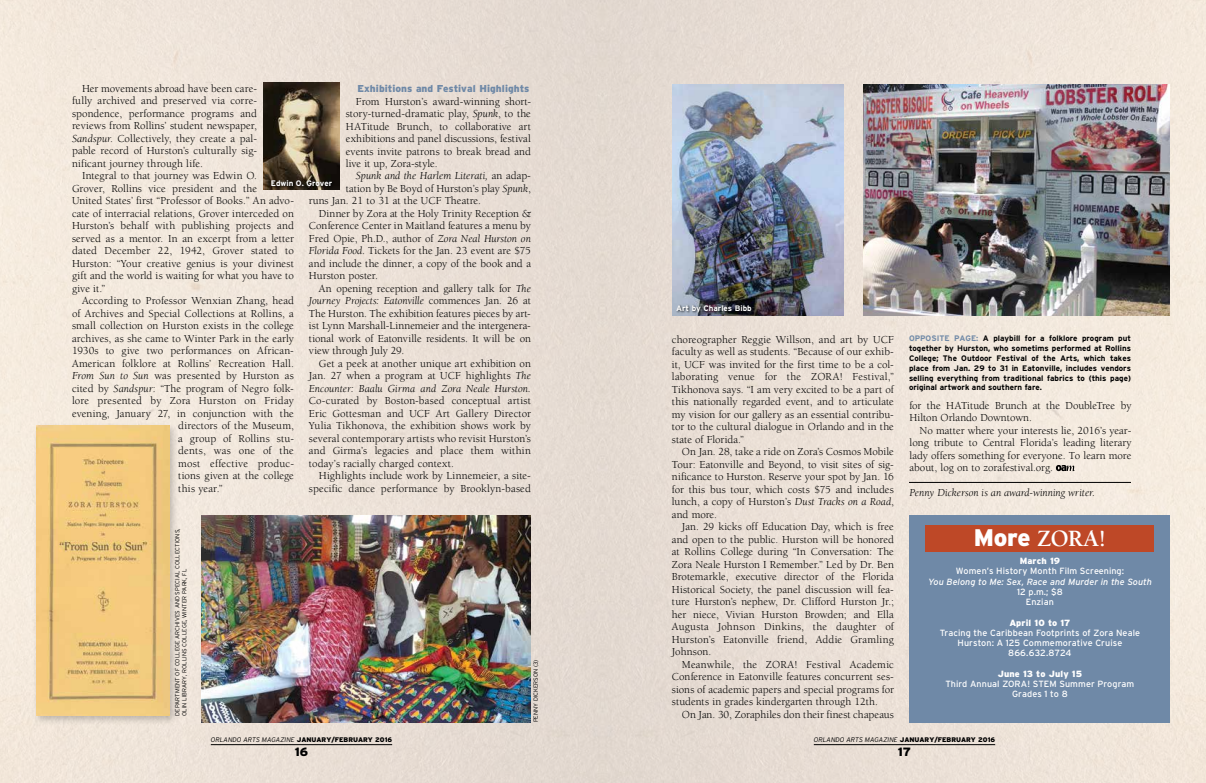
<style>
.page{position:relative;width:1206px;height:783px;background:#fff}
.page>*{position:absolute;margin:0;border:0;box-sizing:border-box;transform-origin:0 0}
.t1{font:700 24px "Berkeley Std";color:#fff}
.t2{font:900 12px "Interstate";color:#000}
.t3{font:11px/12.5px "Berkeley Std";letter-spacing:.005em;color:#000;text-align:justify}
.t4{font:italic 11px "Berkeley Std";color:#000}
.t5{font:900 10px "Interstate";letter-spacing:.005em;color:#6f89a7}
.t6{font:9px/10.3px "Interstate";letter-spacing:.01em;color:#fff;text-align:center}
.t7{font:italic 9px "Interstate";letter-spacing:.01em;color:#fff}
.t8{font:900 9px "Interstate";letter-spacing:.01em;color:#fff}
.t9{font:700 8px/9.8px "Interstate";color:#000;text-align:justify}
.t10{font:700 8px "Interstate";color:#fff}
.t11{font:900 6.7px "Interstate";letter-spacing:-.005em;color:#000}
.t12{font:300 6px/7px "Interstate";color:#000}
.s1{font-style:italic}
.s2{font-style:normal}
.s3{font-weight:300;font-style:italic}
.s4{color:#6f89a7}
.s5{font-family:"Interstate";font-weight:900}
</style>
<div class="page">
<img style="left:0;top:0;width:1206px;height:783px">
<hr style="left:814px;top:744px;width:181px;height:1px;background:#000">
<hr style="left:211px;top:744px;width:181px;height:1px;background:#000">
<img style="left:672px;top:84px;width:171px;height:231px">
<img style="left:863px;top:84px;width:307px;height:231px">
<div style="left:910px;top:515px;width:260px;height:207px;background:#6f89a7"></div>
<div style="left:926px;top:525px;width:228px;height:27px;background:#be4827"></div>
<svg style="left:1056px;top:465px;width:19px;height:6px"></svg>
<img style="left:263px;top:83px;width:77px;height:107px">
<div style="left:270px;top:179px;width:65px;height:10px;background:#000;opacity:.75"></div>
<div style="left:32px;top:422px;width:147px;height:304px;background:#000;opacity:.22"></div>
<img style="left:36px;top:426px;width:133px;height:290px">
<img style="left:201px;top:515px;width:330px;height:207px">
<div style="left:676px;top:304px;width:78px;height:11px;background:#000;opacity:.75"></div>
<hr style="left:909px;top:482px;width:222px;height:1px;background:#000">
<p class="t3" style="left:72px;top:82px;width:187px;text-indent:10px">Her movements abroad have been care&shy;fully archived and preserved via corre&shy;spondence, performance programs and reviews from Rollins’ student newspaper, <span class="s1">Sandspur</span>. Collectively, they create a pal&shy;pable record of Hurston’s culturally sig&shy;nificant journey through life.</p>
<p class="t3" style="left:72px;top:170px;width:224px;text-align:left;text-indent:10px">Integral to that journey was Edwin O.<br>Grover, Rollins vice president and the<br>United States’ first “Professor of Books.” An advo&shy;cate of interracial relations, Grover interceded on Hurston’s behalf with publishing projects and served as a mentor. In an excerpt from a letter dated December 22, 1942, Grover stated to Hurston: “Your creative genius is your divinest gift and the world is waiting for what you have to give it.”</p>
<p class="t3" style="left:82px;top:295px;width:214px">According to Professor Wenxian Zhang, head</p>
<p class="t3" style="left:72px;top:307px;width:223px">of Archives and Special Collections at Rollins, a</p>
<p class="t3" style="left:72px;top:320px;width:223px">small collection on Hurston exists in the college</p>
<p class="t3" style="left:72px;top:332px;width:224px">archives, as she came to Winter Park in the early</p>
<p class="t3" style="left:72px;top:345px;width:223px">1930s to give two performances on African-</p>
<p class="t3" style="left:72px;top:357px;width:224px">American folklore at Rollins’ Recreation Hall.</p>
<p class="t3" style="left:72px;top:370px;width:223px"><span class="s1">From Sun to Sun</span> was presented by Hurston as</p>
<p class="t3" style="left:72px;top:382px;width:223px">cited by <span class="s1">Sandspur</span>: “The program of Negro folk-</p>
<p class="t3" style="left:72px;top:395px;width:223px">lore presented by Zora Hurston on Friday</p>
<p class="t3" style="left:72px;top:407px;width:224px">evening, January 27, in conjunction with the</p>
<p class="t3" style="left:178px;top:420px;width:117px">directors of the Museum,</p>
<p class="t3" style="left:178px;top:432px;width:117px">a group of Rollins stu-</p>
<p class="t3" style="left:178px;top:445px;width:117px">dents, was one of the</p>
<p class="t3" style="left:178px;top:457px;width:117px">most effective produc-</p>
<p class="t3" style="left:178px;top:470px;width:117px">tions given at the college</p>
<p class="t3" style="left:178px;top:482px;width:46px">this year.”</p>
<p class="t5" style="left:357px;top:83px;width:174px">Exhibitions and Festival Highlights</p>
<p class="t3" style="left:346px;top:95px;width:187px;text-indent:10px">From Hurston’s award-winning short&shy;story-turned-dramatic play, <span class="s1">Spunk</span>, to the HATitude Brunch, to collaborative art exhibitions and panel discussions, festival events invite patrons to break bread and live it up, Zora-style.</p>
<p class="t4" style="left:356px;top:170px;width:177px">Spunk and the Harlem Literati, <span class="s2">an adap-</span></p>
<p class="t3" style="left:346px;top:182px;width:187px">tation by Be Boyd of Hurston’s play <span class="s1">Spunk</span>,</p>
<p class="t3" style="left:309px;top:195px;width:174px">runs Jan. 21 to 31 at the UCF Theatre.</p>
<p class="t3" style="left:319px;top:207px;width:214px">Dinner by Zora at the Holy Trinity Reception &amp;</p>
<p class="t3" style="left:309px;top:220px;width:224px">Conference Center in Maitland features a menu by</p>
<p class="t3" style="left:309px;top:232px;width:223px">Fred Opie, Ph.D., author of <span class="s1">Zora Neal Hurston on</span></p>
<p class="t3" style="left:309px;top:245px;width:224px"><span class="s1">Florida Food</span>. Tickets for the Jan. 23 event are $75</p>
<p class="t3" style="left:309px;top:257px;width:224px">and include the dinner, a copy of the book and a</p>
<p class="t3" style="left:309px;top:270px;width:71px">Hurston poster.</p>
<p class="t3" style="left:319px;top:282px;width:214px">An opening reception and gallery talk for <span class="s1">The</span></p>
<p class="t4" style="left:309px;top:295px;width:223px">Journey Projects: Eatonville <span class="s2">commences Jan. 26 at</span></p>
<p class="t3" style="left:309px;top:307px;width:224px">The Hurston. The exhibition features pieces by art-</p>
<p class="t3" style="left:309px;top:320px;width:224px">ist Lynn Marshall-Linnemeier and the intergenera-</p>
<p class="t3" style="left:309px;top:332px;width:224px">tional work of Eatonville residents. It will be on</p>
<p class="t3" style="left:309px;top:345px;width:97px">view through July 29.</p>
<p class="t3" style="left:319px;top:357px;width:213px">Get a peek at another unique art exhibition on</p>
<p class="t3" style="left:309px;top:370px;width:223px">Jan. 27 when a program at UCF highlights <span class="s1">The</span></p>
<p class="t4" style="left:309px;top:383px;width:223px">Encounter: Baalu Girma and Zora Neale Hurston.</p>
<p class="t3" style="left:309px;top:395px;width:224px">Co-curated by Boston-based conceptual artist Eric Gottesman and UCF Art Gallery Director Yulia Tikhonova, the exhibition shows work by several contemporary artists who revisit Hurston’s and Girma’s legacies and place them within today’s racially charged context.</p>
<p class="t3" style="left:309px;top:470px;width:224px;text-align:right">Highlights include work by Linnemeier, a site&shy;specific dance performance by Brooklyn-based</p>
<p class="t10" style="left:271px;top:178px;width:63px">Edwin O. Grover</p>
<p class="t12" style="left:174px;top:716px;width:189px;rotate:-90deg">DEPARTMENT OF COLLEGE ARCHIVES AND SPECIAL COLLECTIONS,<br>OLIN LIBRARY, ROLLINS COLLEGE, WINTER PARK, FL</p>
<p class="t11" style="left:211px;top:736px;width:183px"><span class="s3">ORLANDO ARTS MAGAZINE</span> JANUARY/FEBRUARY 2016</p>
<p class="t2" style="left:295px;top:745px;width:15px">16</p>
<p class="t12" style="left:532px;top:722px;width:64px;rotate:-90deg">PENNY DICKERSON (3)</p>
<p class="t10" style="left:676px;top:303px;width:77px">Art by Charles Bibb</p>
<p class="t3" style="left:672px;top:333px;width:224px">choreographer Reggie Willson, and art by UCF faculty as well as students. “Because of our exhib&shy;it, UCF was invited for the first time to be a col&shy;laborating venue for the ZORA! Festival,” Tikhonova says. “I am very excited to be a part of this nationally regarded event, and to articulate my vision for our gallery as an essential contribu&shy;tor to the cultural dialogue in Orlando and in the state of Florida.”</p>
<p class="t3" style="left:672px;top:446px;width:224px;text-indent:10px">On Jan. 28, take a ride on Zora’s Cosmos Mobile Tour: Eatonville and Beyond, to visit sites of sig&shy;nificance to Hurston. Reserve your spot by Jan. 16 for this bus tour, which costs $75 and includes lunch, a copy of Hurston’s <span class="s1">Dust Tracks on a Road</span>, and more.</p>
<p class="t3" style="left:672px;top:521px;width:224px;text-indent:10px">Jan. 29 kicks off Education Day, which is free and open to the public. Hurston will be honored at Rollins College during “In Conversation: The Zora Neale Hurston I Remember.” Led by Dr. Ben Brotemarkle, executive director of the Florida Historical Society, the panel discussion will fea&shy;ture Hurston’s nephew, Dr. Clifford Hurston Jr.; her niece, Vivian Hurston Browden; and Ella Augusta Johnson Dinkins, the daughter of Hurston’s Eatonville friend, Addie Gramling Johnson.</p>
<p class="t3" style="left:672px;top:658px;width:224px;text-indent:10px">Meanwhile, the ZORA! Festival Academic Conference in Eatonville features concurrent ses&shy;sions of academic papers and special programs for students in grades kindergarten through 12th.</p>
<p class="t3" style="left:682px;top:708px;width:214px">On Jan. 30, Zoraphiles don their finest chapeaus</p>
<p class="t9" style="left:909px;top:334px;width:224px"><span class="s4">OPPOSITE PAGE:</span> A playbill for a folklore program put together by Hurston, who sometims performed at Rollins College; The Outdoor Festival of the Arts, which takes place from Jan. 29 to 31 in Eatonville, includes vendors selling everything from traditional fabrics to (this page) original artwork and southern fare.</p>
<p class="t3" style="left:910px;top:399px;width:224px">for the HATitude Brunch at the DoubleTree by<br>Hilton Orlando Downtown.</p>
<p class="t3" style="left:910px;top:424px;width:224px;text-indent:10px">No matter where your interests lie, 2016’s year&shy;long tribute to Central Florida’s leading literary lady offers something for everyone. To learn more about, log on to zorafestival.org.</p>
<p class="t4" style="left:910px;top:487px;width:187px">Penny Dickerson is an award-winning writer.</p>
<h1 class="t1" style="left:974px;top:526px;width:134px"><span class="s5">More</span> ZORA!</h1>
<p class="t8" style="left:1020px;top:556px;width:42px">March 19</p>
<p class="t6" style="left:956px;top:566px;width:170px">Women’s History Month Film Screening:</p>
<p class="t7" style="left:928px;top:576px;width:225px">You Belong to Me: Sex, Race and Murder in the South</p>
<p class="t6" style="left:1017px;top:586px;width:47px">12 p.m.; $8<br>Enzian</p>
<p class="t8" style="left:1009px;top:617px;width:63px">April 10 to 17</p>
<p class="t6" style="left:940px;top:627px;width:202px">Tracing the Caribbean Footprints of Zora Neale<br>Hurston: A 125 Commemorative Cruise<br>866.632.8724</p>
<p class="t8" style="left:998px;top:669px;width:86px">June 13 to July 15</p>
<p class="t6" style="left:946px;top:679px;width:190px">Third Annual ZORA! STEM Summer Program<br>Grades 1 to 8</p>
<p class="t11" style="left:814px;top:736px;width:183px"><span class="s3">ORLANDO ARTS MAGAZINE</span> JANUARY/FEBRUARY 2016</p>
<p class="t2" style="left:898px;top:745px;width:15px">17</p>
</div>
